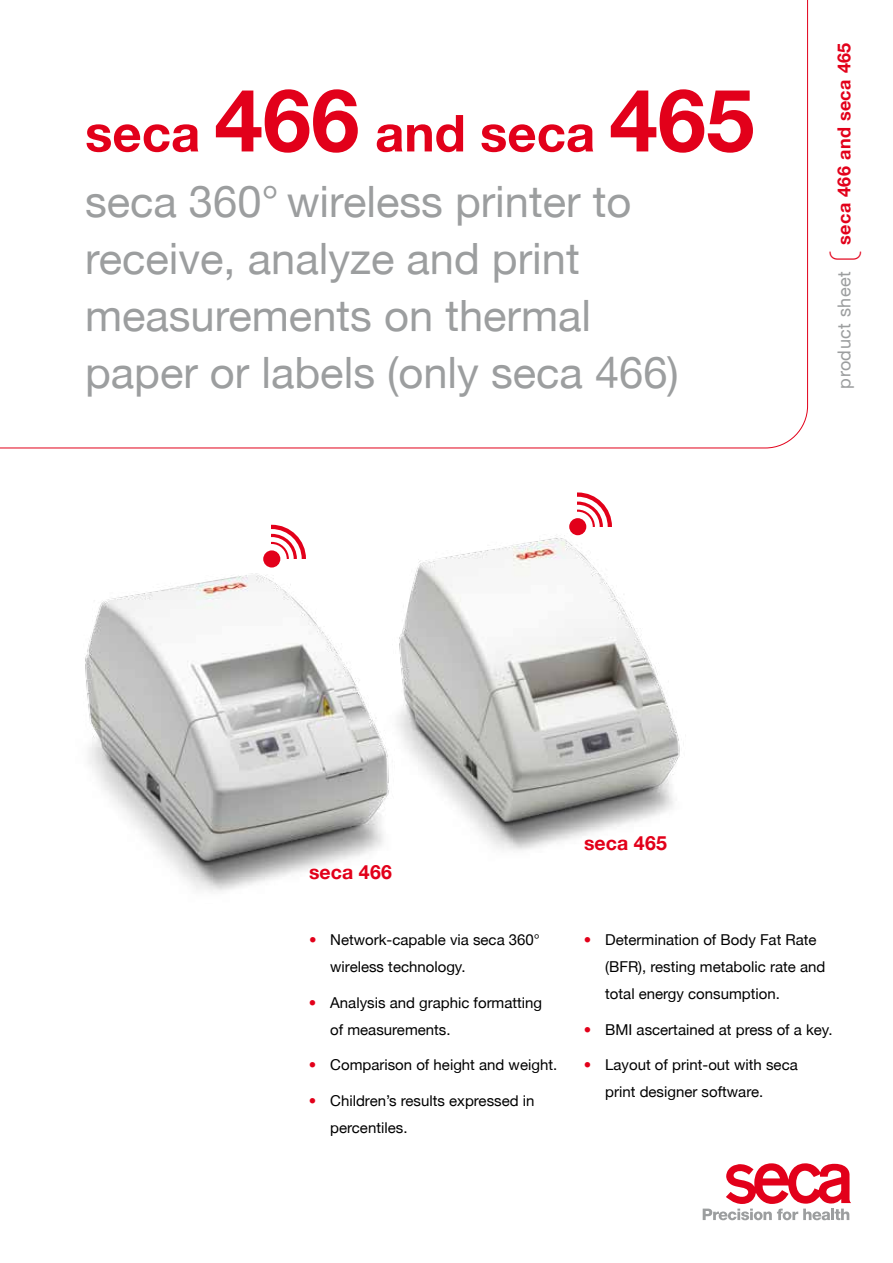
<style>
.page{position:relative;width:893px;height:1263px;background:#fff}
.page>*{position:absolute;margin:0;border:0;box-sizing:border-box;transform-origin:0 0}
.t1{font:700 51px "secaglobal";color:#e2001a}
.t2{font:43.5px/57px "secaglobal";color:#9c9e9f}
.t3{font:700 19.5px "secaglobal";letter-spacing:.005em;color:#e2001a}
.t4{font:700 18px "secaglobal";letter-spacing:.025em;color:#e2001a}
.t5{font:18px "secaglobal";letter-spacing:.025em;color:#9c9e9f}
.t6{font:15px/27px "secaglobal";color:#000}
.s1{font-size:87px}
.s2{color:#e2001a}
</style>
<div class="page">
<img style="left:85px;top:524px;width:255px;height:368px">
<img style="left:340px;top:509px;width:340px;height:352px">
<svg style="left:0;top:0;width:808px;height:449px"></svg>
<div style="left:569px;top:518px;width:17px;height:17px;background:#e2001a;border-radius:50%"></div>
<svg style="left:578px;top:492px;width:34px;height:35px"></svg>
<div style="left:263px;top:550px;width:17px;height:17px;background:#e2001a;border-radius:50%"></div>
<svg style="left:272px;top:525px;width:34px;height:34px"></svg>
<svg style="left:703px;top:1163px;width:148px;height:57px"></svg>
<h1 class="t1" style="left:85px;top:104px;width:671px">seca <span class="s1">466</span> and seca <span class="s1">465</span></h1>
<h2 class="t2" style="left:85px;top:173px;width:595px">seca 360° wireless printer to receive, analyze and print measurements on thermal paper or labels (only seca 466)</h2>
<p class="t4" style="left:834px;top:245px;width:204px;rotate:-90deg">seca 466 and seca 465</p>
<p class="t5" style="left:834px;top:389px;width:119px;rotate:-90deg">product sheet</p>
<h3 class="t3" style="left:309px;top:861px;width:85px">seca 466</h3>
<h3 class="t3" style="left:584px;top:832px;width:85px">seca 465</h3>
<p class="t6" style="left:330px;top:926px;width:211px;text-indent:-21px"><span class="s2">•</span> Network-capable via seca 360° wireless technology.</p>
<p class="t6" style="left:330px;top:989px;width:213px;text-indent:-21px"><span class="s2">•</span> Analysis and graphic formatting of measurements.</p>
<p class="t6" style="left:309px;top:1051px;width:250px"><span class="s2">•</span> Comparison of height and weight.</p>
<p class="t6" style="left:330px;top:1087px;width:206px;text-indent:-21px"><span class="s2">•</span> Children’s results expressed in percentiles.</p>
<p class="t6" style="left:605px;top:926px;width:222px;text-indent:-21px"><span class="s2">•</span> Determination of Body Fat Rate (BFR), resting metabolic rate and total energy consumption.</p>
<p class="t6" style="left:584px;top:1016px;width:250px"><span class="s2">•</span> BMI ascertained at press of a key.</p>
<p class="t6" style="left:605px;top:1051px;width:194px;text-indent:-21px"><span class="s2">•</span> Layout of print-out with seca print designer software.</p>
</div>
